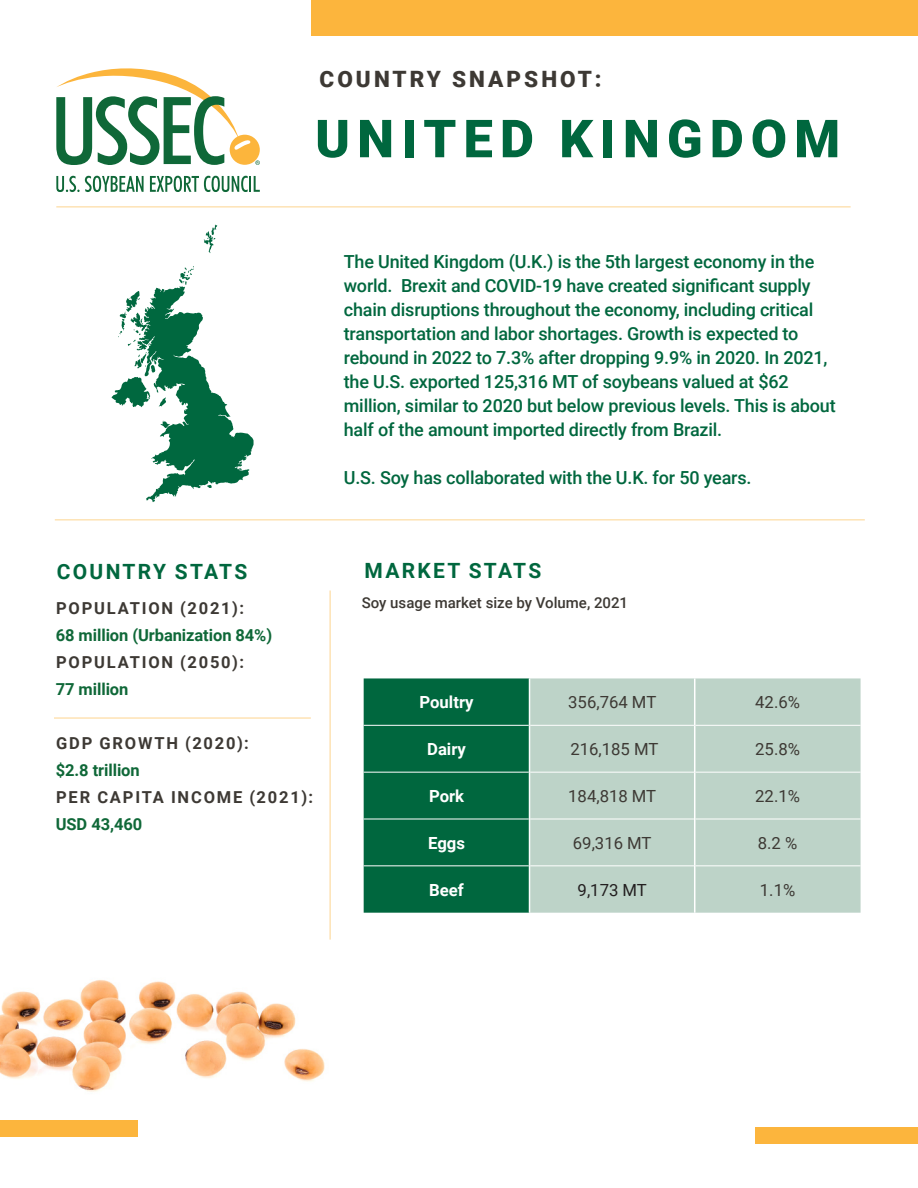
<style>
.page{position:relative;width:918px;height:1188px;background:#fff}
.page>*{position:absolute;margin:0;border:0;box-sizing:border-box;transform-origin:0 0}
.t1{font:900 52.5px "Roboto";letter-spacing:.135em;color:#00673e}
.t2{font:900 22.5px "Roboto";letter-spacing:.135em;color:#3d3934}
.t3{font:700 21px "Roboto";letter-spacing:.11em;color:#00673e}
.t4{font:500 18px/24px "Roboto";letter-spacing:-.01em;color:#00673e}
.t5{font:16.65px "Roboto";color:#3d3934}
.t6{font:700 16.65px "Roboto";color:#fff}
.t7{font:16.65px "Roboto";color:#231f20}
.t8{font:700 16.5px/27px "Roboto";letter-spacing:.11em;color:#3d3934}
.t9{font:700 16.5px/27px "Roboto";letter-spacing:-.005em;color:#0f6838}
.t10{font:500 15px "Roboto";color:#3d3934}
.s1{color:#3d3934}
.s2{color:#0f6838}
</style>
<div class="page">
<img style="left:0;top:980px;width:325px;height:157px">
<hr style="left:56px;top:206px;width:795px;height:2px;background:#fcb53d">
<hr style="left:329px;top:591px;width:2px;height:349px;background:#fcb53d">
<div style="left:311px;top:0;width:607px;height:36px;background:#fcb53d"></div>
<svg style="left:56px;top:176px;width:88px;height:16px"></svg>
<svg style="left:150px;top:176px;width:110px;height:16px"></svg>
<svg style="left:56px;top:68px;width:204px;height:97px"></svg>
<hr style="left:55px;top:519px;width:810px;height:2px;background:#fcb53d">
<div style="left:0;top:1120px;width:137px;height:16px;background:#fcb53d"></div>
<hr style="left:54px;top:717px;width:257px;height:2px;background:#fcb53d">
<div style="left:755px;top:1127px;width:163px;height:16px;background:#fcb53d"></div>
<div style="left:364px;top:678px;width:165px;height:235px;background:#00673e"></div>
<div style="left:530px;top:678px;width:331px;height:235px;background:#bdd3c8"></div>
<hr style="left:364px;top:725px;width:165px;height:1px;background:#fff">
<hr style="left:530px;top:725px;width:164px;height:1px;background:#fff">
<hr style="left:695px;top:725px;width:166px;height:1px;background:#fff">
<hr style="left:364px;top:772px;width:165px;height:1px;background:#fff">
<hr style="left:530px;top:772px;width:164px;height:1px;background:#fff">
<hr style="left:695px;top:772px;width:166px;height:1px;background:#fff">
<hr style="left:364px;top:819px;width:165px;height:1px;background:#fff">
<hr style="left:530px;top:819px;width:164px;height:1px;background:#fff">
<hr style="left:695px;top:819px;width:166px;height:1px;background:#fff">
<hr style="left:364px;top:866px;width:165px;height:1px;background:#fff">
<hr style="left:530px;top:866px;width:164px;height:1px;background:#fff">
<hr style="left:695px;top:866px;width:166px;height:1px;background:#fff">
<hr style="left:694px;top:678px;width:1px;height:47px;background:#fff">
<hr style="left:694px;top:725px;width:1px;height:47px;background:#fff">
<hr style="left:694px;top:772px;width:1px;height:47px;background:#fff">
<hr style="left:694px;top:819px;width:1px;height:47px;background:#fff">
<hr style="left:694px;top:866px;width:1px;height:47px;background:#fff">
<svg style="left:112px;top:266px;width:142px;height:236px"></svg>
<svg style="left:204px;top:224px;width:13px;height:29px"></svg>
<p class="t2" style="left:320px;top:63px;width:283px">COUNTRY SNAPSHOT:</p>
<p class="t1" style="left:315px;top:102px;width:527px">UNITED KINGDOM</p>
<p class="t4" style="left:344px;top:249px;width:493px">The United Kingdom (U.K.) is the 5th largest economy in the world. Brexit and COVID-19 have created significant supply chain disruptions throughout the economy, including critical transportation and labor shortages. Growth is expected to rebound in 2022 to 7.3% after dropping 9.9% in 2020. In 2021, the U.S. exported 125,316 MT of soybeans valued at $62 million, similar to 2020 but below previous levels. This is about half of the amount imported directly from Brazil.</p>
<p class="t4" style="left:344px;top:465px;width:409px">U.S. Soy has collaborated with the U.K. for 50 years.</p>
<p class="t3" style="left:57px;top:557px;width:192px">COUNTRY STATS</p>
<p class="t3" style="left:365px;top:556px;width:178px">MARKET STATS</p>
<p class="t9" style="left:56px;top:594px;width:218px"><span class="s1">POPULATION (2021):<br></span>68 million (Urbanization 84%)</p>
<p class="t8" style="left:56px;top:648px;width:190px">POPULATION (2050):<br><span class="s2">77 million</span></p>
<p class="t8" style="left:56px;top:729px;width:194px">GDP GROWTH (2020):</p>
<p class="t9" style="left:56px;top:756px;width:85px">$2.8 trillion</p>
<p class="t8" style="left:56px;top:783px;width:259px">PER CAPITA INCOME (2021):<br><span class="s2">USD 43,460</span></p>
<p class="t10" style="left:362px;top:592px;width:268px">Soy usage market size by Volume, 2021</p>
<p class="t6" style="left:420px;top:691px;width:56px">Poultry</p>
<p class="t5" style="left:568px;top:691px;width:90px">356,764 MT</p>
<p class="t5" style="left:755px;top:691px;width:46px">42.6%</p>
<p class="t6" style="left:427px;top:737px;width:40px">Dairy</p>
<p class="t5" style="left:570px;top:737px;width:90px">216,185 MT</p>
<p class="t5" style="left:755px;top:737px;width:46px">25.8%</p>
<p class="t6" style="left:429px;top:784px;width:37px">Pork</p>
<p class="t5" style="left:568px;top:784px;width:90px">184,818 MT</p>
<p class="t5" style="left:755px;top:784px;width:46px">22.1%</p>
<p class="t6" style="left:428px;top:831px;width:38px">Eggs</p>
<p class="t5" style="left:573px;top:831px;width:80px">69,316 MT</p>
<p class="t5" style="left:758px;top:831px;width:41px">8.2 %</p>
<p class="t6" style="left:429px;top:878px;width:36px">Beef</p>
<p class="t7" style="left:578px;top:878px;width:71px">9,173 MT</p>
<p class="t5" style="left:760px;top:878px;width:37px">1.1%</p>
</div>
